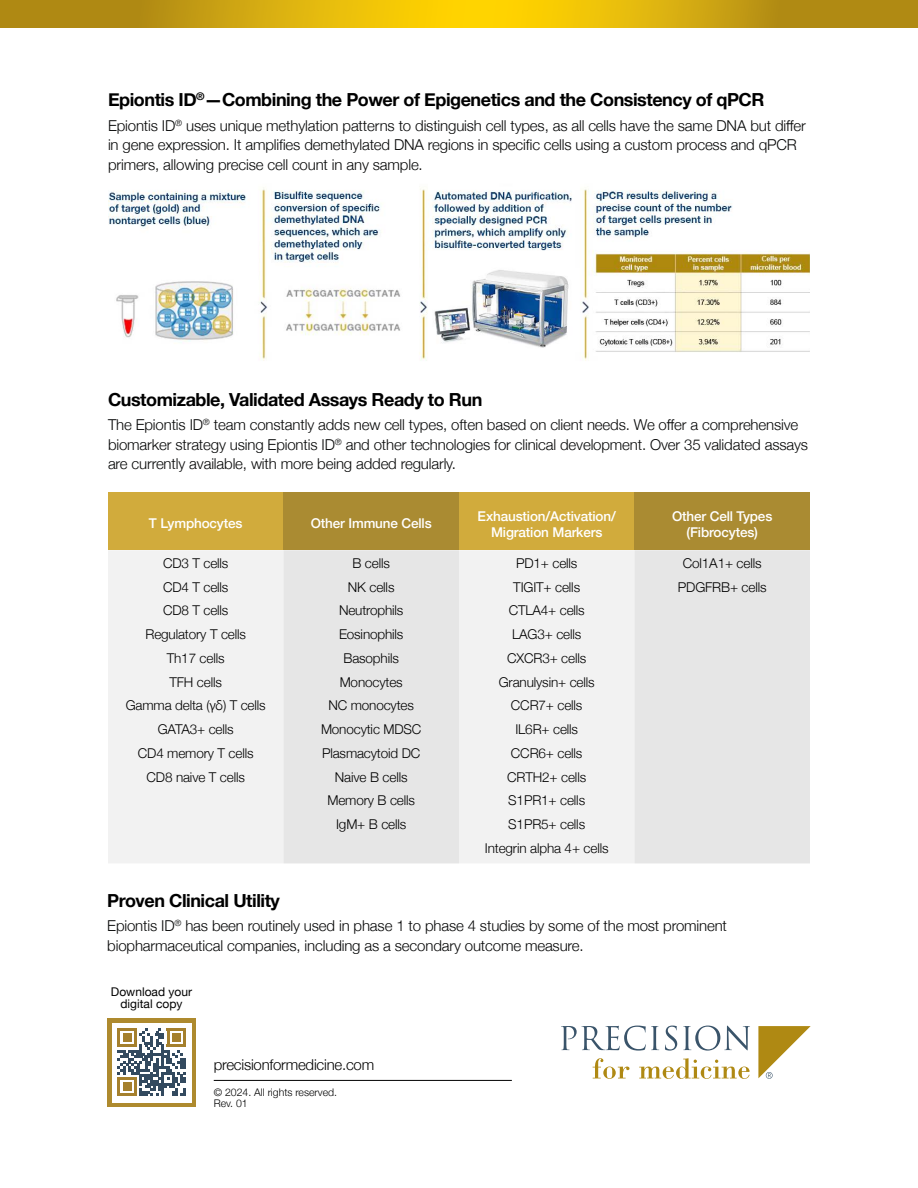
<style>
.page{position:relative;width:918px;height:1188px;background:#fff}
.page>*{position:absolute;margin:0;border:0;box-sizing:border-box;transform-origin:0 0}
.t1{font:700 18px "Helvetica Neue";letter-spacing:-.025em;color:#000}
.t2{font:300 15px/19.5px "Helvetica Neue";letter-spacing:-.01em;color:#060707}
.t3{font:300 15px "Helvetica Neue";letter-spacing:-.015em;color:#000}
.t4{font:300 13.5px/23.7px "Helvetica Neue";letter-spacing:-.01em;color:#000;text-align:center}
.t5{font:500 13.5px/16.2px "Helvetica Neue";letter-spacing:-.01em;color:#fff;text-align:center}
.t6{font:12px/12px "Helvetica Neue";color:#000;text-align:center}
.t7{font:300 10.5px/10.5px "Helvetica Neue";color:#000}
</style>
<div class="page">
<div style="left:107px;top:1018px;width:89px;height:89px;background:#ae8a2e"></div>
<div style="left:112px;top:1023px;width:79px;height:79px;background:#fff"></div>
<svg style="left:118px;top:1028px;width:68px;height:68px"></svg>
<div style="left:123px;top:1083px;width:8px;height:8px;background:#a5802d"></div>
<hr style="left:214px;top:1080px;width:298px;height:1px;background:#000">
<svg style="left:561px;top:1026px;width:98px;height:25px"></svg>
<svg style="left:665px;top:1026px;width:12px;height:25px"></svg>
<svg style="left:683px;top:1026px;width:67px;height:25px"></svg>
<svg style="left:593px;top:1058px;width:36px;height:21px"></svg>
<svg style="left:639px;top:1058px;width:111px;height:21px"></svg>
<svg style="left:758px;top:1026px;width:53px;height:53px"></svg>
<svg style="left:0;top:0;width:918px;height:27px;background:#d1a80e"></svg>
<img style="left:108px;top:187px;width:702px;height:174px">
<div style="left:108px;top:493px;width:176px;height:57px;background:#d1ab3c"></div>
<div style="left:284px;top:493px;width:175px;height:57px;background:#aa8b32"></div>
<div style="left:459px;top:493px;width:175px;height:57px;background:#d1ab3c"></div>
<div style="left:634px;top:493px;width:176px;height:57px;background:#aa8b32"></div>
<div style="left:108px;top:550px;width:176px;height:313px;background:#f2f2f2"></div>
<div style="left:284px;top:550px;width:175px;height:313px;background:#e6e6e6"></div>
<div style="left:459px;top:551px;width:175px;height:312px;background:#f2f2f2"></div>
<div style="left:634px;top:550px;width:176px;height:313px;background:#e6e6e6"></div>
<p class="t1" style="left:108px;top:86px;width:658px">Epiontis ID<sup>®</sup>—Combining the Power of Epigenetics and the Consistency of qPCR</p>
<p class="t2" style="left:108px;top:114px;width:699px">Epiontis ID<sup>®</sup> uses unique methylation patterns to distinguish cell types, as all cells have the same DNA but differ in gene expression. It amplifies demethylated DNA regions in specific cells using a custom process and qPCR primers, allowing precise cell count in any sample.</p>
<p class="t1" style="left:108px;top:385px;width:376px">Customizable, Validated Assays Ready to Run</p>
<p class="t2" style="left:108px;top:414px;width:702px">The Epiontis ID<sup>®</sup> team constantly adds new cell types, often based on client needs. We offer a comprehensive biomarker strategy using Epiontis ID<sup>®</sup> and other technologies for clinical development. Over 35 validated assays are currently available, with more being added regularly.</p>
<p class="t5" style="left:149px;top:514px;width:95px">T Lymphocytes</p>
<p class="t5" style="left:311px;top:514px;width:122px">Other Immune Cells</p>
<p class="t5" style="left:478px;top:507px;width:140px">Exhaustion/Activation/<br>Migration Markers</p>
<p class="t5" style="left:672px;top:507px;width:102px">Other Cell Types (Fibrocytes)</p>
<p class="t4" style="left:163px;top:550px;width:67px">CD3 T cells</p>
<p class="t4" style="left:353px;top:550px;width:39px">B cells</p>
<p class="t4" style="left:516px;top:550px;width:63px">PD1+ cells</p>
<p class="t4" style="left:683px;top:550px;width:80px">Col1A1+ cells</p>
<p class="t4" style="left:163px;top:574px;width:67px">CD4 T cells</p>
<p class="t4" style="left:348px;top:574px;width:48px">NK cells</p>
<p class="t4" style="left:513px;top:574px;width:68px">TIGIT+ cells</p>
<p class="t4" style="left:678px;top:574px;width:90px">PDGFRB+ cells</p>
<p class="t4" style="left:163px;top:598px;width:67px">CD8 T cells</p>
<p class="t4" style="left:339px;top:598px;width:66px">Neutrophils</p>
<p class="t4" style="left:509px;top:598px;width:78px">CTLA4+ cells</p>
<p class="t4" style="left:145px;top:621px;width:102px">Regulatory T cells</p>
<p class="t4" style="left:339px;top:621px;width:66px">Eosinophils</p>
<p class="t4" style="left:512px;top:621px;width:71px">LAG3+ cells</p>
<p class="t4" style="left:167px;top:645px;width:59px">Th17 cells</p>
<p class="t4" style="left:344px;top:645px;width:57px">Basophils</p>
<p class="t4" style="left:507px;top:645px;width:81px">CXCR3+ cells</p>
<p class="t4" style="left:170px;top:669px;width:54px">TFH cells</p>
<p class="t4" style="left:340px;top:669px;width:65px">Monocytes</p>
<p class="t4" style="left:499px;top:669px;width:97px">Granulysin+ cells</p>
<p class="t4" style="left:126px;top:693px;width:141px">Gamma delta (γδ) T cells</p>
<p class="t4" style="left:328px;top:693px;width:87px">NC monocytes</p>
<p class="t4" style="left:511px;top:693px;width:73px">CCR7+ cells</p>
<p class="t4" style="left:158px;top:716px;width:78px">GATA3+ cells</p>
<p class="t4" style="left:321px;top:716px;width:102px">Monocytic MDSC</p>
<p class="t4" style="left:515px;top:716px;width:64px">IL6R+ cells</p>
<p class="t4" style="left:138px;top:740px;width:117px">CD4 memory T cells</p>
<p class="t4" style="left:322px;top:740px;width:100px">Plasmacytoid DC</p>
<p class="t4" style="left:511px;top:740px;width:73px">CCR6+ cells</p>
<p class="t4" style="left:147px;top:764px;width:100px">CD8 naive T cells</p>
<p class="t4" style="left:335px;top:764px;width:74px">Naive B cells</p>
<p class="t4" style="left:507px;top:764px;width:80px">CRTH2+ cells</p>
<p class="t4" style="left:327px;top:788px;width:89px">Memory B cells</p>
<p class="t4" style="left:508px;top:788px;width:78px">S1PR1+ cells</p>
<p class="t4" style="left:336px;top:812px;width:72px">IgM+ B cells</p>
<p class="t4" style="left:485px;top:812px;width:125px">S1PR5+ cells<br>Integrin alpha 4+ cells</p>
<p class="t1" style="left:107px;top:886px;width:174px">Proven Clinical Utility</p>
<p class="t2" style="left:107px;top:915px;width:621px">Epiontis ID<sup>®</sup> has been routinely used in phase 1 to phase 4 studies by some of the most prominent biopharmaceutical companies, including as a secondary outcome measure.</p>
<p class="t6" style="left:111px;top:986px;width:83px">Download your digital copy</p>
<p class="t3" style="left:214px;top:1053px;width:162px">precisionformedicine.com</p>
<p class="t7" style="left:214px;top:1086px;width:125px">© 2024. All rights reserved.<br>Rev. 01</p>
</div>
